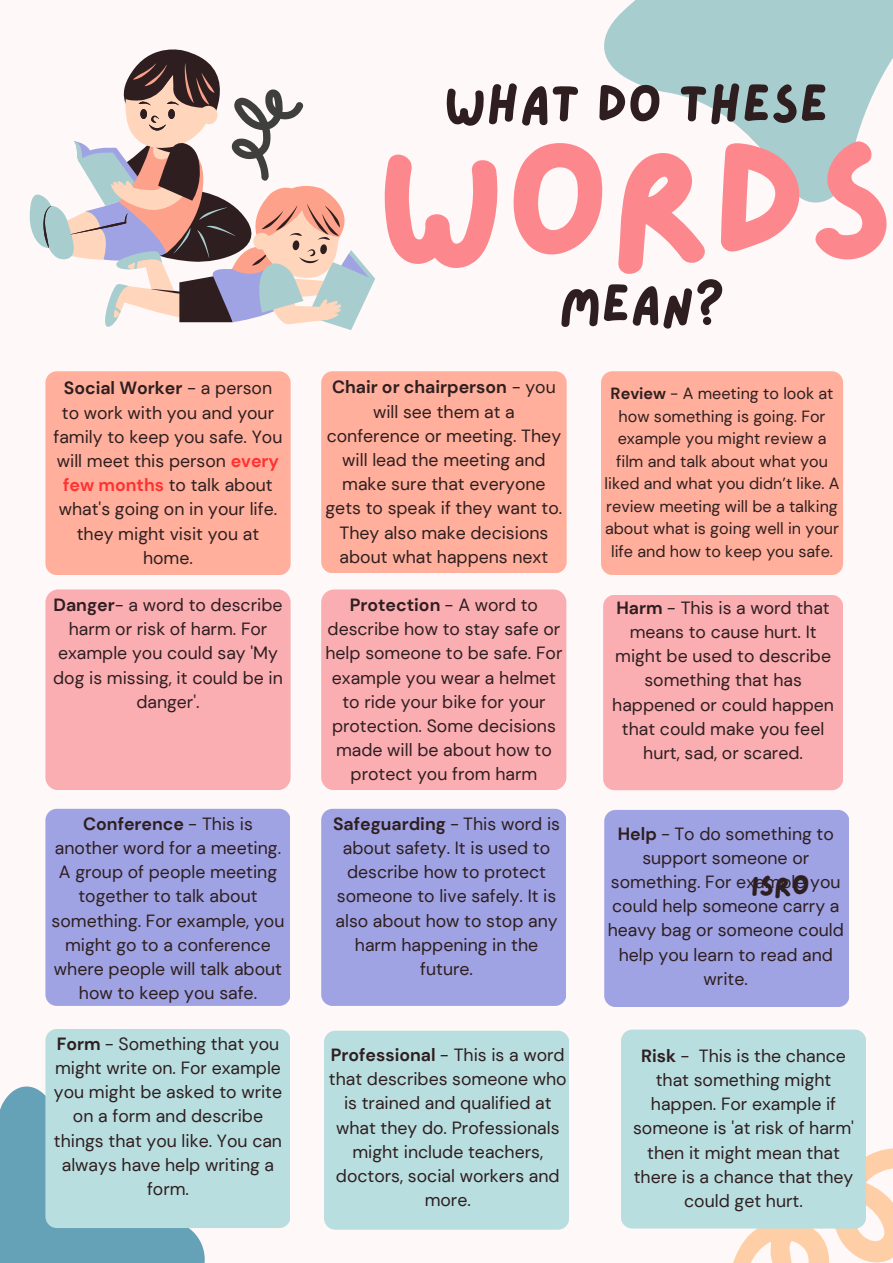
<style>
.page{position:relative;width:893px;height:1263px;background:#fff8f8}
.page>*{position:absolute;margin:0;border:0;box-sizing:border-box;transform-origin:0 0}
.t1{font:161.93px "Lazydog";color:#fc888e}
.t2{font:53.18px "Lazydog";color:#2e1e20}
.t3{font:53.03px "Lazydog";color:#2e1e20}
.t4{font:27.75px "Lazydog";color:#2e1e20}
.t5{font:17.7px/24.2px "DM Sans";color:#2e1e20;text-align:center}
.t6{font:16.2px/22.5px "DM Sans";color:#2e1e20;text-align:center}
.s1{font-weight:700}
.s2{font-weight:700;color:#ff3131}
</style>
<div class="page">
<div style="left:45px;top:809px;width:245px;height:197px;background:#9fa3e3;border-radius:11px"></div>
<div style="left:0;top:1086px;width:205px;height:177px;background:#65a1b7"></div>
<div style="left:45px;top:1029px;width:245px;height:199px;background:#b9dedf;border-radius:11px"></div>
<div style="left:45px;top:371px;width:246px;height:204px;background:#ffaf9b;border-radius:11px"></div>
<div style="left:321px;top:371px;width:245px;height:202px;background:#ffaf9b;border-radius:11px"></div>
<div style="left:601px;top:371px;width:242px;height:204px;background:#ffaf9b;border-radius:11px"></div>
<div style="left:45px;top:589px;width:246px;height:201px;background:#faaeb2;border-radius:13px"></div>
<div style="left:603px;top:595px;width:240px;height:195px;background:#faaeb2;border-radius:11px"></div>
<div style="left:321px;top:589px;width:245px;height:201px;background:#faaeb2;border-radius:13px"></div>
<div style="left:321px;top:809px;width:245px;height:197px;background:#9fa3e3;border-radius:11px"></div>
<div style="left:604px;top:810px;width:245px;height:197px;background:#9fa3e3;border-radius:11px"></div>
<div style="left:324px;top:1031px;width:245px;height:199px;background:#b9dedf;border-radius:11px"></div>
<svg style="left:727px;top:1148px;width:166px;height:115px"></svg>
<div style="left:621px;top:1029px;width:245px;height:199px;background:#b9dedf;border-radius:11px"></div>
<svg style="left:604px;top:0;width:289px;height:202px;fill:#a7cdce"></svg>
<svg style="left:30px;top:49px;width:345px;height:281px"></svg>
<p class="t3" style="left:444px;top:78px;width:385px">WHAT DO THESE</p>
<p class="t1" style="left:376px;top:123px;width:519px">WORDS</p>
<h1 class="t2" style="left:559px;top:278px;width:168px">MEAN?</h1>
<h1 class="t5" style="left:53px;top:376px;width:230px"><span class="s1">Social Worker</span> - a person to work with you and your family to keep you safe. You will meet this person <span class="s2">every few months</span> to talk about what's going on in your life. they might visit you at home.</h1>
<h1 class="t5" style="left:325px;top:375px;width:238px"><span class="s1">Chair or chairperson</span> - you will see them at a conference or meeting. They will lead the meeting and make sure that everyone gets to speak if they want to.<br>They also make decisions about what happens next</h1>
<p class="t6" style="left:604px;top:382px;width:236px"><span class="s1">Review</span> - A meeting to look at how something is going. For example you might review a film and talk about what you liked and what you didn’t like. A review meeting will be a talking about what is going well in your life and how to keep you safe.</p>
<p class="t5" style="left:53px;top:593px;width:231px"><span class="s1">Danger</span>- a word to describe harm or risk of harm. For example you could say 'My dog is missing, it could be in danger'.</p>
<p class="t5" style="left:325px;top:593px;width:238px"><span class="s1">Protection</span> - A word to describe how to stay safe or help someone to be safe. For example you wear a helmet to ride your bike for your protection. Some decisions made will be about how to protect you from harm</p>
<p class="t5" style="left:612px;top:596px;width:223px"><span class="s1">Harm</span> - This is a word that means to cause hurt. It might be used to describe something that has happened or could happen that could make you feel hurt, sad, or scared.</p>
<p class="t5" style="left:52px;top:812px;width:234px"><span class="s1">Conference</span> - This is another word for a meeting.<br>A group of people meeting together to talk about something. For example, you might go to a conference where people will talk about how to keep you safe.</p>
<p class="t5" style="left:333px;top:812px;width:228px"><span class="s1">Safeguarding</span> - This word is about safety. It is used to describe how to protect someone to live safely. It is also about how to stop any harm happening in the future.</p>
<p class="t5" style="left:607px;top:821px;width:238px"><span class="s1">Help</span> - To do something to support someone or something. For example you could help someone carry a heavy bag or someone could help you learn to read and write.</p>
<p class="t4" style="left:751px;top:872px;width:60px">ISRO</p>
<p class="t5" style="left:54px;top:1031px;width:230px"><span class="s1">Form</span> - Something that you might write on. For example you might be asked to write on a form and describe things that you like. You can always have help writing a form.</p>
<p class="t5" style="left:329px;top:1043px;width:239px"><span class="s1">Professional</span> - This is a word that describes someone who is trained and qualified at what they do. Professionals might include teachers, doctors, social workers and more.</p>
<p class="t5" style="left:633px;top:1044px;width:222px"><span class="s1">Risk</span> - This is the chance that something might happen. For example if someone is 'at risk of harm' then it might mean that there is a chance that they could get hurt.</p>
</div>
